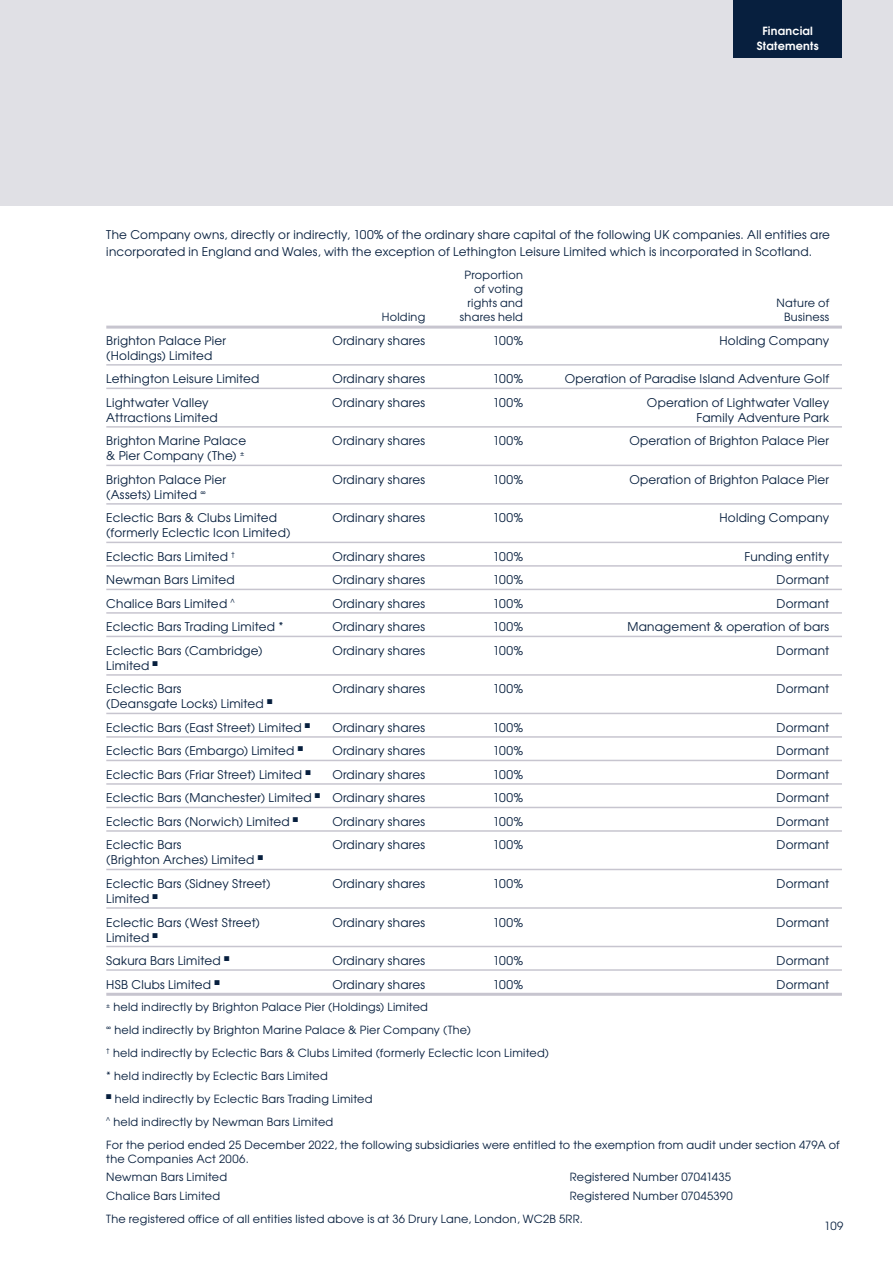
<style>
.page{position:relative;width:893px;height:1263px;background:#fff}
.page>*{position:absolute;margin:0;border:0;box-sizing:border-box;transform-origin:0 0}
.t1{font:12px/23.5px "Te X Gyre Adventor";letter-spacing:.02em;color:#071f3e}
.t2{font:11.25px/22.8px "Te X Gyre Adventor";letter-spacing:.025em;color:#071f3e}
.t3{font:700 11.25px/14.2px "Te X Gyre Adventor";letter-spacing:.015em;color:#fff;text-align:center}
</style>
<div class="page">
<div style="left:0;top:0;width:893px;height:206px;background:#e0e0e5"></div>
<div style="left:733px;top:0;width:109px;height:57px;background:#071f3e"></div>
<hr style="left:106px;top:326px;width:736px;height:3px;background:#c7c5cf">
<hr style="left:106px;top:364px;width:736px;height:2px;background:#c7c5cf">
<hr style="left:106px;top:388px;width:736px;height:1px;background:#c7c5cf">
<hr style="left:106px;top:426px;width:736px;height:2px;background:#c7c5cf">
<hr style="left:106px;top:465px;width:736px;height:1px;background:#c7c5cf">
<hr style="left:106px;top:503px;width:736px;height:2px;background:#c7c5cf">
<hr style="left:106px;top:542px;width:736px;height:1px;background:#c7c5cf">
<hr style="left:106px;top:565px;width:736px;height:2px;background:#c7c5cf">
<hr style="left:106px;top:589px;width:736px;height:1px;background:#c7c5cf">
<hr style="left:106px;top:612px;width:736px;height:2px;background:#c7c5cf">
<hr style="left:106px;top:636px;width:736px;height:1px;background:#c7c5cf">
<hr style="left:106px;top:674px;width:736px;height:2px;background:#c7c5cf">
<hr style="left:106px;top:713px;width:736px;height:1px;background:#c7c5cf">
<hr style="left:106px;top:736px;width:736px;height:2px;background:#c7c5cf">
<hr style="left:106px;top:760px;width:736px;height:1px;background:#c7c5cf">
<hr style="left:106px;top:783px;width:736px;height:2px;background:#c7c5cf">
<hr style="left:106px;top:807px;width:736px;height:1px;background:#c7c5cf">
<hr style="left:106px;top:830px;width:736px;height:2px;background:#c7c5cf">
<hr style="left:106px;top:869px;width:736px;height:1px;background:#c7c5cf">
<hr style="left:106px;top:907px;width:736px;height:2px;background:#c7c5cf">
<hr style="left:106px;top:946px;width:736px;height:1px;background:#c7c5cf">
<hr style="left:106px;top:969px;width:736px;height:2px;background:#c7c5cf">
<hr style="left:106px;top:993px;width:736px;height:3px;background:#c7c5cf">
<p class="t3" style="left:757px;top:23px;width:63px">Financial<br>Statements</p>
<p class="t1" style="left:106px;top:226px;width:725px;line-height:16.5px">The Company owns, directly or indirectly, 100% of the ordinary share capital of the following UK companies. All entities are incorporated in England and Wales, with the exception of Lethington Leisure Limited which is incorporated in Scotland.</p>
<p class="t2" style="left:465px;top:267px;width:60px;line-height:14.2px;text-align:right">Proportion of voting rights and</p>
<p class="t2" style="left:777px;top:291px;width:54px">Nature of</p>
<p class="t2" style="left:382px;top:305px;width:45px">Holding</p>
<p class="t2" style="left:460px;top:305px;width:65px">shares held</p>
<p class="t2" style="left:784px;top:305px;width:47px">Business</p>
<p class="t1" style="left:106px;top:328px;width:121px">Brighton Palace Pier</p>
<p class="t1" style="left:332px;top:328px;width:94px">Ordinary shares</p>
<p class="t1" style="left:493px;top:328px;width:32px">100%</p>
<p class="t1" style="left:719px;top:328px;width:111px">Holding Company</p>
<p class="t1" style="left:106px;top:343px;width:155px">(Holdings) Limited<br>Lethington Leisure Limited</p>
<p class="t1" style="left:332px;top:366px;width:94px">Ordinary shares</p>
<p class="t1" style="left:493px;top:366px;width:32px">100%</p>
<p class="t1" style="left:565px;top:366px;width:266px">Operation of Paradise Island Adventure Golf</p>
<p class="t1" style="left:106px;top:390px;width:104px">Lightwater Valley</p>
<p class="t1" style="left:332px;top:390px;width:94px">Ordinary shares</p>
<p class="t1" style="left:493px;top:390px;width:32px">100%</p>
<p class="t1" style="left:647px;top:390px;width:184px">Operation of Lightwater Valley</p>
<p class="t1" style="left:106px;top:405px;width:113px">Attractions Limited</p>
<p class="t1" style="left:696px;top:405px;width:134px">Family Adventure Park</p>
<p class="t1" style="left:106px;top:428px;width:141px">Brighton Marine Palace</p>
<p class="t1" style="left:332px;top:428px;width:94px">Ordinary shares</p>
<p class="t1" style="left:493px;top:428px;width:32px">100%</p>
<p class="t1" style="left:629px;top:428px;width:201px">Operation of Brighton Palace Pier</p>
<p class="t1" style="left:106px;top:443px;width:140px">&amp; Pier Company (The) <sup>±<br></sup>Brighton Palace Pier</p>
<p class="t1" style="left:332px;top:467px;width:94px">Ordinary shares</p>
<p class="t1" style="left:493px;top:467px;width:32px">100%</p>
<p class="t1" style="left:629px;top:467px;width:201px">Operation of Brighton Palace Pier</p>
<p class="t1" style="left:106px;top:482px;width:172px">(Assets) Limited <sup>∞<br></sup>Eclectic Bars &amp; Clubs Limited</p>
<p class="t1" style="left:106px;top:520px;width:186px">(formerly Eclectic Icon Limited)<br>Eclectic Bars Limited <sup>†</sup></p>
<p class="t1" style="left:332px;top:505px;width:94px">Ordinary shares</p>
<p class="t1" style="left:493px;top:505px;width:32px">100%</p>
<p class="t1" style="left:719px;top:505px;width:111px">Holding Company</p>
<p class="t1" style="left:332px;top:544px;width:94px">Ordinary shares</p>
<p class="t1" style="left:493px;top:544px;width:32px">100%</p>
<p class="t1" style="left:745px;top:544px;width:86px">Funding entity</p>
<p class="t1" style="left:106px;top:567px;width:130px">Newman Bars Limited</p>
<p class="t1" style="left:332px;top:567px;width:94px">Ordinary shares</p>
<p class="t1" style="left:493px;top:567px;width:32px">100%</p>
<p class="t1" style="left:777px;top:567px;width:54px">Dormant</p>
<p class="t1" style="left:106px;top:591px;width:130px">Chalice Bars Limited <sup>^</sup></p>
<p class="t1" style="left:332px;top:591px;width:94px">Ordinary shares</p>
<p class="t1" style="left:493px;top:591px;width:32px">100%</p>
<p class="t1" style="left:777px;top:591px;width:54px">Dormant</p>
<p class="t1" style="left:106px;top:614px;width:179px">Eclectic Bars Trading Limited *</p>
<p class="t1" style="left:332px;top:614px;width:94px">Ordinary shares</p>
<p class="t1" style="left:493px;top:614px;width:32px">100%</p>
<p class="t1" style="left:627px;top:614px;width:203px">Management &amp; operation of bars</p>
<p class="t1" style="left:106px;top:638px;width:158px">Eclectic Bars (Cambridge)</p>
<p class="t1" style="left:332px;top:638px;width:94px">Ordinary shares</p>
<p class="t1" style="left:493px;top:638px;width:32px">100%</p>
<p class="t1" style="left:777px;top:638px;width:54px">Dormant</p>
<p class="t1" style="left:106px;top:653px;width:77px">Limited ■<br>Eclectic Bars</p>
<p class="t1" style="left:332px;top:676px;width:94px">Ordinary shares</p>
<p class="t1" style="left:493px;top:676px;width:32px">100%</p>
<p class="t1" style="left:777px;top:676px;width:54px">Dormant</p>
<p class="t1" style="left:106px;top:691px;width:205px">(Deansgate Locks) Limited ■<br>Eclectic Bars (East Street) Limited ■</p>
<p class="t1" style="left:332px;top:715px;width:94px">Ordinary shares</p>
<p class="t1" style="left:493px;top:715px;width:32px">100%</p>
<p class="t1" style="left:777px;top:715px;width:54px">Dormant</p>
<p class="t1" style="left:106px;top:738px;width:198px">Eclectic Bars (Embargo) Limited ■</p>
<p class="t1" style="left:332px;top:738px;width:94px">Ordinary shares</p>
<p class="t1" style="left:493px;top:738px;width:32px">100%</p>
<p class="t1" style="left:777px;top:738px;width:54px">Dormant</p>
<p class="t1" style="left:106px;top:762px;width:206px">Eclectic Bars (Friar Street) Limited ■</p>
<p class="t1" style="left:332px;top:762px;width:94px">Ordinary shares</p>
<p class="t1" style="left:493px;top:762px;width:32px">100%</p>
<p class="t1" style="left:777px;top:762px;width:54px">Dormant</p>
<p class="t1" style="left:106px;top:785px;width:320px">Eclectic Bars (Manchester) Limited ■ Ordinary shares</p>
<p class="t1" style="left:493px;top:785px;width:32px">100%</p>
<p class="t1" style="left:777px;top:785px;width:54px">Dormant</p>
<p class="t1" style="left:106px;top:809px;width:193px">Eclectic Bars (Norwich) Limited ■</p>
<p class="t1" style="left:332px;top:809px;width:94px">Ordinary shares</p>
<p class="t1" style="left:493px;top:809px;width:32px">100%</p>
<p class="t1" style="left:777px;top:809px;width:54px">Dormant</p>
<p class="t1" style="left:106px;top:832px;width:77px">Eclectic Bars</p>
<p class="t1" style="left:332px;top:832px;width:94px">Ordinary shares</p>
<p class="t1" style="left:493px;top:832px;width:32px">100%</p>
<p class="t1" style="left:777px;top:832px;width:54px">Dormant</p>
<p class="t1" style="left:106px;top:847px;width:166px">(Brighton Arches) Limited ■<br>Eclectic Bars (Sidney Street)</p>
<p class="t1" style="left:332px;top:871px;width:94px">Ordinary shares</p>
<p class="t1" style="left:493px;top:871px;width:32px">100%</p>
<p class="t1" style="left:777px;top:871px;width:54px">Dormant</p>
<p class="t1" style="left:106px;top:886px;width:155px">Limited ■<br>Eclectic Bars (West Street)</p>
<p class="t1" style="left:106px;top:924px;width:125px">Limited ■<br>Sakura Bars Limited ■</p>
<p class="t1" style="left:332px;top:909px;width:94px">Ordinary shares</p>
<p class="t1" style="left:493px;top:909px;width:32px">100%</p>
<p class="t1" style="left:777px;top:909px;width:54px">Dormant</p>
<p class="t1" style="left:332px;top:948px;width:94px">Ordinary shares</p>
<p class="t1" style="left:493px;top:948px;width:32px">100%</p>
<p class="t1" style="left:777px;top:948px;width:54px">Dormant</p>
<p class="t1" style="left:106px;top:971px;width:115px">HSB Clubs Limited ■</p>
<p class="t1" style="left:332px;top:971px;width:94px">Ordinary shares</p>
<p class="t1" style="left:493px;top:971px;width:32px">100%</p>
<p class="t1" style="left:777px;top:971px;width:54px">Dormant</p>
<p class="t2" style="left:106px;top:995px;width:444px"><sup>±</sup> held indirectly by Brighton Palace Pier (Holdings) Limited<br><sup>∞</sup> held indirectly by Brighton Marine Palace &amp; Pier Company (The)<br><sup>†</sup> held indirectly by Eclectic Bars &amp; Clubs Limited (formerly Eclectic Icon Limited) * held indirectly by Eclectic Bars Limited</p>
<p class="t2" style="left:106px;top:1087px;width:735px">■ held indirectly by Eclectic Bars Trading Limited<br><sup>^</sup> held indirectly by Newman Bars Limited<br>For the period ended 25 December 2022, the following subsidiaries were entitled to the exemption from audit under section 479A of</p>
<p class="t2" style="left:106px;top:1149px;width:144px;line-height:18.5px">the Companies Act 2006.<br>Newman Bars Limited</p>
<p class="t2" style="left:570px;top:1165px;width:163px">Registered Number 07041435</p>
<p class="t2" style="left:106px;top:1183px;width:628px;text-indent:463px">Registered Number 07045390<br>The registered office of all entities listed above is at 36 Drury Lane, London, WC2B 5RR.</p>
<p class="t2" style="left:106px;top:1183px;width:115px">Chalice Bars Limited</p>
<p class="t2" style="left:824px;top:1213px;width:21px">109</p>
</div>
